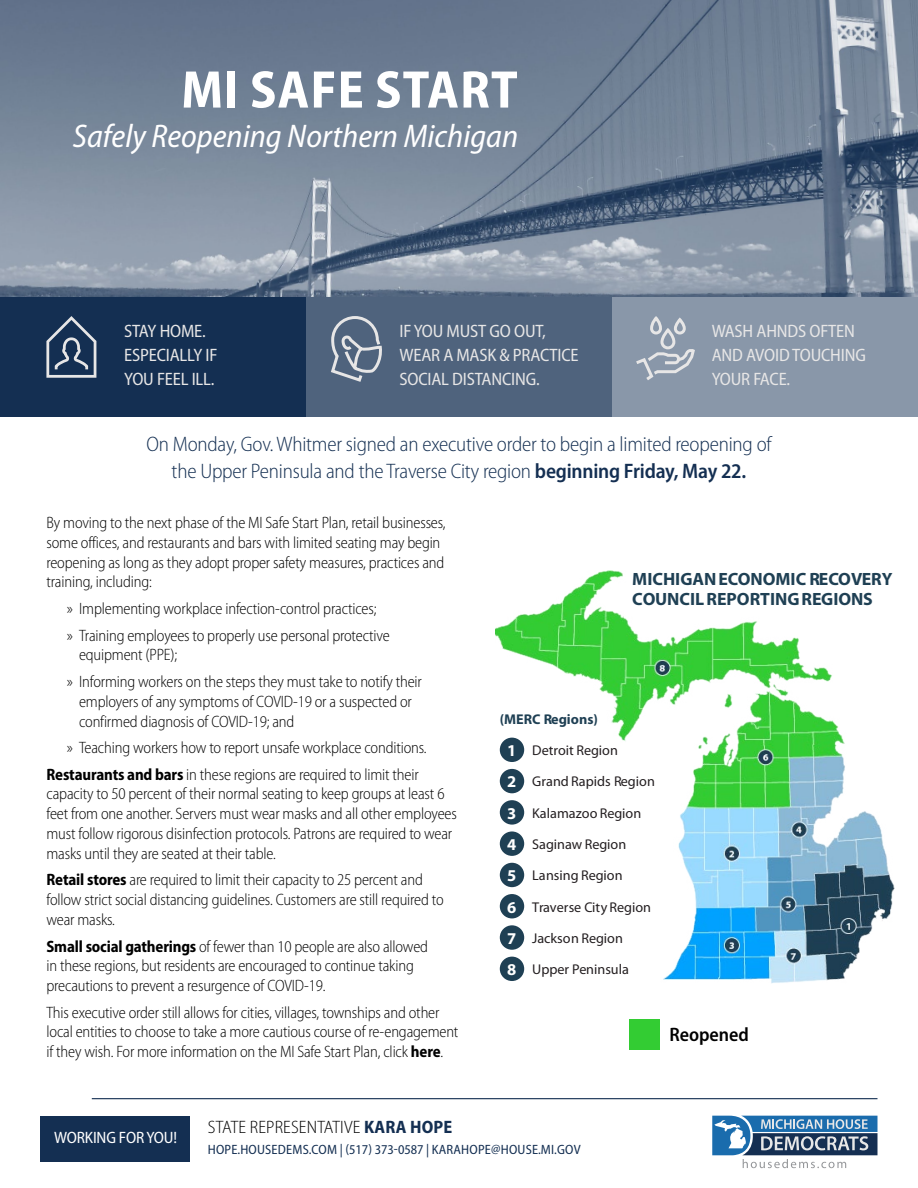
<style>
.page{position:relative;width:918px;height:1188px;background:#fff}
.page>*{position:absolute;margin:0;border:0;box-sizing:border-box;transform-origin:0 0}
.t1{font:700 semi-condensed 53.4px "Myriad Pro";letter-spacing:.02em;color:#fff}
.t2{font:italic semi-condensed 32.85px "Myriad Pro";color:#fff}
.t3{font:300 semi-condensed 21px/27px "Myriad Pro";letter-spacing:-.01em;color:#142f52;text-align:center}
.t4{font:600 semi-condensed 19.5px "Myriad Pro";color:#000}
.t5{font:semi-condensed 18px/24px "Myriad Pro";letter-spacing:-.01em;color:#e7e6e6}
.t6{font:300 semi-condensed 18px "Myriad Pro";letter-spacing:.01em;color:#000}
.t7{font:700 17.85px/20.4px "Myriad Pro";color:#1f4054}
.t8{font:300 semi-condensed 16.5px/19.8px "Myriad Pro";letter-spacing:-.01em;color:#000}
.t9{font:semi-condensed 16.5px "Myriad Pro";letter-spacing:-.01em;color:#fff}
.t10{font:14.1px "Myriad Pro";color:#241f21}
.t11{font:700 14.1px "Myriad Pro";color:#1f4054}
.t12{font:semi-condensed 13.5px "Myriad Pro";letter-spacing:.015em;color:#142f52}
.s1{font-weight:600}
.s2{font-weight:700}
.s3{font-weight:700;font-size:16.5px;color:#fff}
.s4{font-weight:700;color:#142f52}
</style>
<div class="page">
<div style="left:0;top:294px;width:306px;height:123px;background:#142f52"></div>
<div style="left:306px;top:294px;width:306px;height:123px;background:#4f637d"></div>
<div style="left:612px;top:294px;width:306px;height:123px;background:#8997a9"></div>
<img style="left:0;top:0;width:918px;height:297px">
<svg style="left:331px;top:316px;width:51px;height:66px"></svg>
<svg style="left:636px;top:318px;width:59px;height:62px"></svg>
<svg style="left:46px;top:316px;width:50px;height:62px"></svg>
<div style="left:40px;top:1117px;width:150px;height:45px;background:#142f52"></div>
<hr style="left:92px;top:1098px;width:785px;height:1px;background:#142f52">
<svg style="left:712px;top:1116px;width:166px;height:52px"></svg>
<img style="left:496px;top:570px;width:398px;height:413px">
<div style="left:629px;top:1020px;width:30px;height:30px;background:#3c3"></div>
<h1 class="t1" style="left:181px;top:60px;width:338px">MI SAFE START</h1>
<h2 class="t2" style="left:73px;top:118px;width:447px">Safely Reopening Northern Michigan</h2>
<p class="t5" style="left:124px;top:319px;width:95px">STAY HOME.<br>ESPECIALLY IF<br>YOU FEEL ILL.</p>
<p class="t5" style="left:399px;top:319px;width:181px">IF YOU MUST GO OUT,<br>WEAR A MASK &amp; PRACTICE<br>SOCIAL DISTANCING.</p>
<p class="t5" style="left:712px;top:319px;width:156px">WASH AHNDS OFTEN<br>AND AVOID TOUCHING<br>YOUR FACE.</p>
<p class="t3" style="left:146px;top:431px;width:627px">On Monday, Gov. Whitmer signed an executive order to begin a limited reopening of the Upper Peninsula and the Traverse City region <span class="s1">beginning Friday, May 22.</span></p>
<p class="t8" style="left:46px;top:513px;width:401px">By moving to the next phase of the MI Safe Start Plan, retail businesses, some offices, and restaurants and bars with limited seating may begin reopening as long as they adopt proper safety measures, practices and training, including:</p>
<p class="t8" style="left:67px;top:596px;width:325px;line-height:26.5px">» Implementing workplace infection-control practices;<br>» Training employees to properly use personal protective</p>
<p class="t8" style="left:67px;top:642px;width:357px;line-height:26.5px;text-indent:12px">equipment (PPE);<br>» Informing workers on the steps they must take to notify their</p>
<p class="t8" style="left:79px;top:692px;width:334px">employers of any symptoms of COVID-19 or a suspected or confirmed diagnosis of COVID-19; and</p>
<p class="t8" style="left:47px;top:735px;width:382px;line-height:26.5px;text-indent:20px">» Teaching workers how to report unsafe workplace conditions.<br><span class="s2">Restaurants and bars</span> in these regions are required to limit their</p>
<p class="t8" style="left:47px;top:784px;width:412px">capacity to 50 percent of their normal seating to keep groups at least 6 feet from one another. Servers must wear masks and all other employees must follow rigorous disinfection protocols. Patrons are required to wear masks until they are seated at their table.</p>
<p class="t8" style="left:47px;top:870px;width:399px"><span class="s2">Retail stores</span> are required to limit their capacity to 25 percent and follow strict social distancing guidelines. Customers are still required to wear masks.</p>
<p class="t8" style="left:47px;top:936px;width:383px"><span class="s2">Small social gatherings</span> of fewer than 10 people are also allowed in these regions, but residents are encouraged to continue taking precautions to prevent a resurgence of COVID-19.</p>
<p class="t8" style="left:47px;top:1003px;width:413px">This executive order still allows for cities, villages, townships and other local entities to choose to take a more cautious course of re-engagement if they wish. For more information on the MI Safe Start Plan, click <span class="s2">here</span>.</p>
<p class="t7" style="left:632px;top:569px;width:262px">MICHIGAN ECONOMIC RECOVERY<br>COUNCIL REPORTING REGIONS</p>
<p class="t11" style="left:500px;top:712px;width:100px">(MERC Regions)</p>
<p class="t10" style="left:507px;top:743px;width:112px"><span class="s3">1</span> Detroit Region</p>
<p class="t10" style="left:507px;top:774px;width:149px"><span class="s3">2</span> Grand Rapids Region</p>
<p class="t10" style="left:507px;top:805px;width:136px"><span class="s3">3</span> Kalamazoo Region</p>
<p class="t10" style="left:507px;top:837px;width:121px"><span class="s3">4</span> Saginaw Region</p>
<p class="t10" style="left:507px;top:868px;width:117px"><span class="s3">5</span> Lansing Region</p>
<p class="t10" style="left:507px;top:899px;width:146px"><span class="s3">6</span> Traverse City Region</p>
<p class="t10" style="left:507px;top:930px;width:117px"><span class="s3">7</span> Jackson Region</p>
<p class="t10" style="left:507px;top:962px;width:123px"><span class="s3">8</span> Upper Peninsula</p>
<p class="t4" style="left:669px;top:1024px;width:81px">Reopened</p>
<p class="t9" style="left:54px;top:1129px;width:125px">WORKING FOR YOU!</p>
<p class="t6" style="left:208px;top:1117px;width:246px">STATE REPRESENTATIVE <span class="s4">KARA HOPE</span></p>
<p class="t12" style="left:208px;top:1142px;width:374px">HOPE.HOUSEDEMS.COM | (517) 373-0587 | KARAHOPE@HOUSE.MI.GOV</p>
</div>
